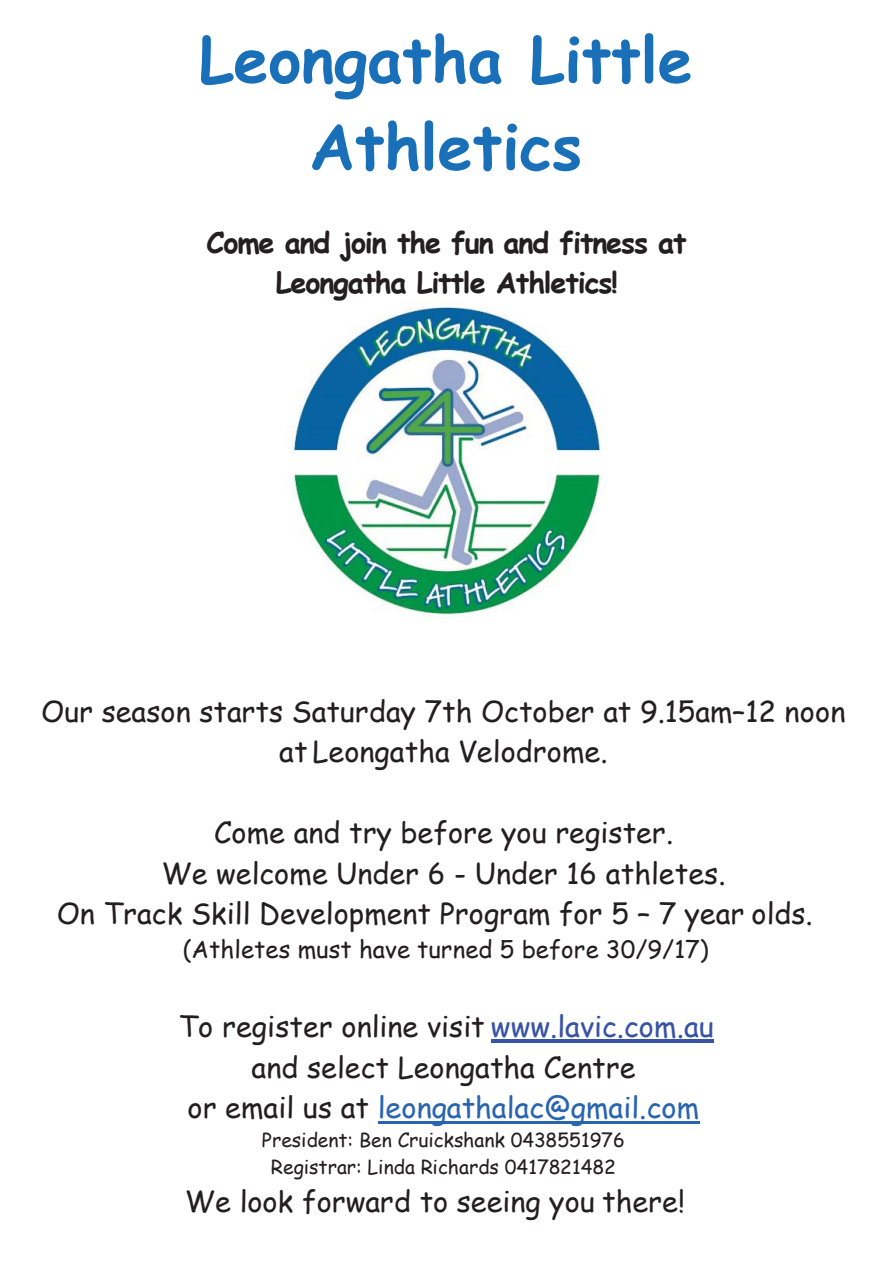
<style>
.page{position:relative;width:893px;height:1263px;background:#fff}
.page>*{position:absolute;margin:0;border:0;box-sizing:border-box;transform-origin:0 0}
.t1{font:700 62.7px/87.2px "Comic Sans MS";color:#1970b9;text-align:center}
.t2{font:28.8px/40.2px "Comic Sans MS";color:#231f20;text-align:center}
.t3{font:700 28.8px/40px "Comic Sans MS";letter-spacing:-.04em;color:#231f20;text-align:center}
.t4{font:24px "Comic Sans MS";letter-spacing:.005em;color:#231f20}
.t5{font:19.35px/26.8px "Comic Sans MS";color:#231f20;text-align:center}
.s1{color:#3953a4}
.s2{color:#2864b0}
</style>
<div class="page">
<hr style="left:491px;top:1039px;width:222px;height:4px;background:#3953a4">
<hr style="left:378px;top:1122px;width:321px;height:2px;background:#2864b0">
<img style="left:291px;top:303px;width:314px;height:317px">
<h1 class="t1" style="left:199px;top:14px;width:495px">Leongatha Little<br>Athletics</h1>
<p class="t3" style="left:207px;top:222px;width:482px">Come and join the fun and fitness at<br>Leongatha Little Athletics!</p>
<p class="t2" style="left:41px;top:690px;width:806px">Our season starts Saturday 7th October at 9.15am–12 noon at Leongatha Velodrome.</p>
<p class="t2" style="left:214px;top:811px;width:461px">Come and try before you register.</p>
<p class="t2" style="left:162px;top:852px;width:566px">We welcome Under 6 - Under 16 athletes.</p>
<p class="t2" style="left:57px;top:892px;width:757px">On Track Skill Development Program for 5 – 7 year olds.</p>
<p class="t4" style="left:183px;top:932px;width:527px">(Athletes must have turned 5 before 30/9/17)</p>
<p class="t2" style="left:179px;top:1006px;width:537px">To register online visit <span class="s1">www.lavic.com.au </span>and select Leongatha Centre<br>or email us at <span class="s2">leongathalac@gmail.com</span></p>
<p class="t5" style="left:262px;top:1126px;width:364px">President: Ben Cruickshank 0438551976<br>Registrar: Linda Richards 0417821482</p>
<p class="t2" style="left:185px;top:1180px;width:501px">We look forward to seeing you there!</p>
</div>
